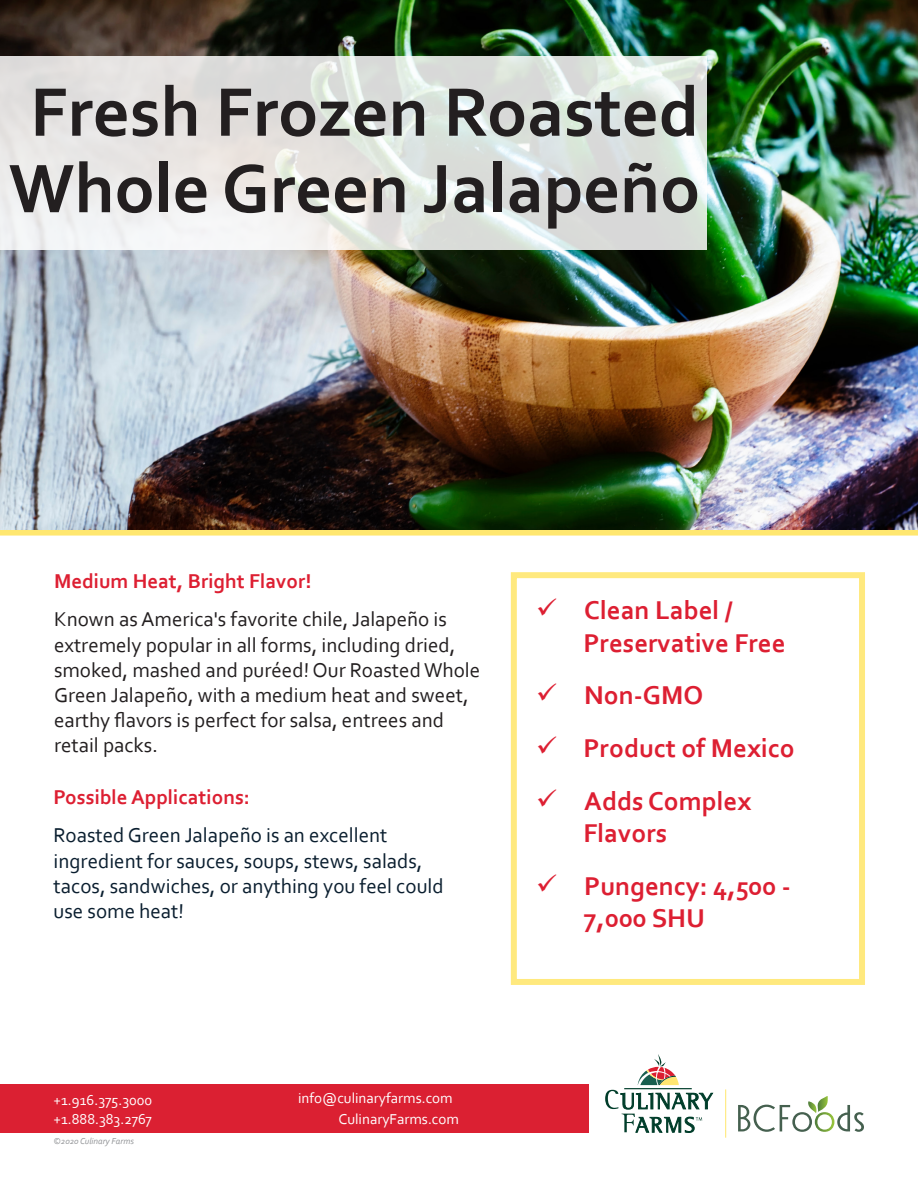
<style>
.page{position:relative;width:918px;height:1188px;background:#fff}
.page>*{position:absolute;margin:0;border:0;box-sizing:border-box;transform-origin:0 0}
.t1{font:700 72px/76.5px "Corbel";color:#231f20}
.t2{font:700 27px/32.4px "Corbel";color:#dd1f32}
.t3{font:21px/25.2px "Corbel";color:#231f20}
.t4{font:21px/25.2px "Corbel";color:#0a1e2f}
.t5{font:700 21px "Corbel";color:#dd1f32}
.t6{font:15px "Corbel";color:#fff}
.t7{font:italic 9px "Corbel";color:#939598}
</style>
<div class="page">
<div style="left:0;top:530px;width:918px;height:6px;background:#ffe770"></div>
<div style="left:511px;top:572px;width:354px;height:413px;border:6px solid #ffe770"></div>
<div style="left:0;top:1085px;width:589px;height:48px;background:#db2032"></div>
<hr style="left:725px;top:1089px;width:1px;height:49px;background:#ffe770">
<svg style="left:738px;top:1096px;width:126px;height:36px"></svg>
<svg style="left:605px;top:1054px;width:108px;height:79px"></svg>
<img style="left:0;top:0;width:918px;height:530px">
<svg style="left:0;top:56px;width:706px;height:194px;background:#e3e5e2"></svg>
<p class="t1" style="left:9px;top:72px;width:693px">Fresh Frozen Roasted<br>Whole Green Jalapeño</p>
<p class="t5" style="left:54px;top:568px;width:259px">Medium Heat, Bright Flavor!</p>
<p class="t3" style="left:54px;top:606px;width:428px">Known as America's favorite chile, Jalapeño is extremely popular in all forms, including dried, smoked, mashed and puréed! Our Roasted Whole Green Jalapeño, with a medium heat and sweet, earthy flavors is perfect for salsa, entrees and retail packs.</p>
<p class="t5" style="left:54px;top:784px;width:198px">Possible Applications:</p>
<p class="t4" style="left:54px;top:822px;width:392px">Roasted Green Jalapeño is an excellent ingredient for sauces, soups, stews, salads, tacos, sandwiches, or anything you feel could use some heat!</p>
<p class="t2" style="left:583px;top:594px;width:204px;text-indent:-47px">✓ Clean Label /<br>Preservative Free</p>
<p class="t2" style="left:536px;top:679px;width:169px">✓ Non-GMO</p>
<p class="t2" style="left:536px;top:731px;width:260px">✓ Product of Mexico</p>
<p class="t2" style="left:583px;top:784px;width:170px;text-indent:-47px">✓ Adds Complex<br>Flavors</p>
<p class="t2" style="left:583px;top:869px;width:209px;text-indent:-47px">✓ Pungency: 4,500 -<br>7,000 SHU</p>
<p class="t6" style="left:54px;top:1091px;width:100px">+1.916.375.3000</p>
<p class="t6" style="left:54px;top:1110px;width:100px">+1.888.383.2767</p>
<p class="t7" style="left:54px;top:1136px;width:82px">©2020 Culinary Farms</p>
<p class="t6" style="left:298px;top:1089px;width:156px">info@culinaryfarms.com</p>
<p class="t6" style="left:339px;top:1110px;width:122px">CulinaryFarms.com</p>
</div>
